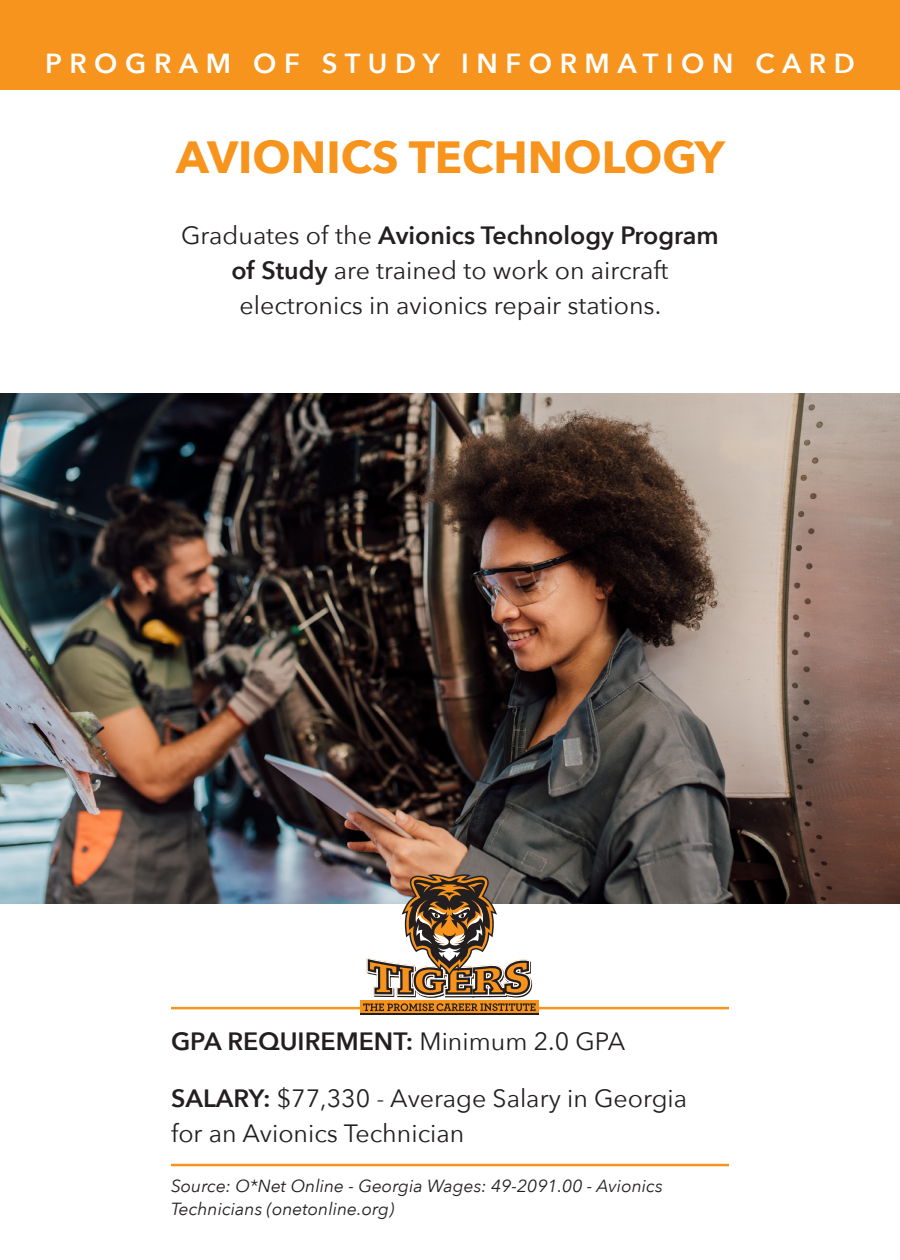
<style>
.page{position:relative;width:900px;height:1260px;background:#fff}
.page>*{position:absolute;margin:0;border:0;box-sizing:border-box;transform-origin:0 0}
.t1{font:700 45px "Avenir Next";color:#f7941d}
.t2{font:600 27.5px "Avenir Next";letter-spacing:.275em;color:#fff}
.t3{font:25px/35px "Avenir Next";color:#231f20;text-align:center}
.t4{font:600 25px "Avenir Next";color:#231f20}
.t5{font:italic 17.5px/22.5px "Avenir Next";color:#231f20}
.s1{font-weight:600}
.s2{font-weight:400}
</style>
<div class="page">
<div style="left:0;top:0;width:900px;height:90px;background:#f7941d"></div>
<hr style="left:171px;top:1164px;width:558px;height:2px;background:#f7941d">
<img style="left:0;top:394px;width:900px;height:510px">
<hr style="left:171px;top:1007px;width:558px;height:2px;background:#f7941d">
<div style="left:360px;top:1000px;width:179px;height:14px;background:#f7931d"></div>
<hr style="left:360px;top:1013px;width:179px;height:2px;background:#231f20">
<svg style="left:363px;top:874px;width:173px;height:137px"></svg>
<p class="t2" style="left:45px;top:39px;width:811px">PROGRAM OF STUDY INFORMATION CARD</p>
<p class="t1" style="left:176px;top:119px;width:550px">AVIONICS TECHNOLOGY</p>
<p class="t3" style="left:181px;top:217px;width:539px">Graduates of the <span class="s1">Avionics Technology Program of Study</span> are trained to work on aircraft electronics in avionics repair stations.</p>
<p class="t4" style="left:171px;top:1019px;width:456px">GPA REQUIREMENT: <span class="s2">Minimum 2.0 GPA</span></p>
<p class="t3" style="left:171px;top:1080px;width:518px;text-align:left"><span class="s1">SALARY:</span> $77,330 - Average Salary in Georgia for an Avionics Technician</p>
<p class="t5" style="left:171px;top:1174px;width:493px">Source: O*Net Online - Georgia Wages: 49-2091.00 - Avionics<br>Technicians (onetonline.org)</p>
</div>
